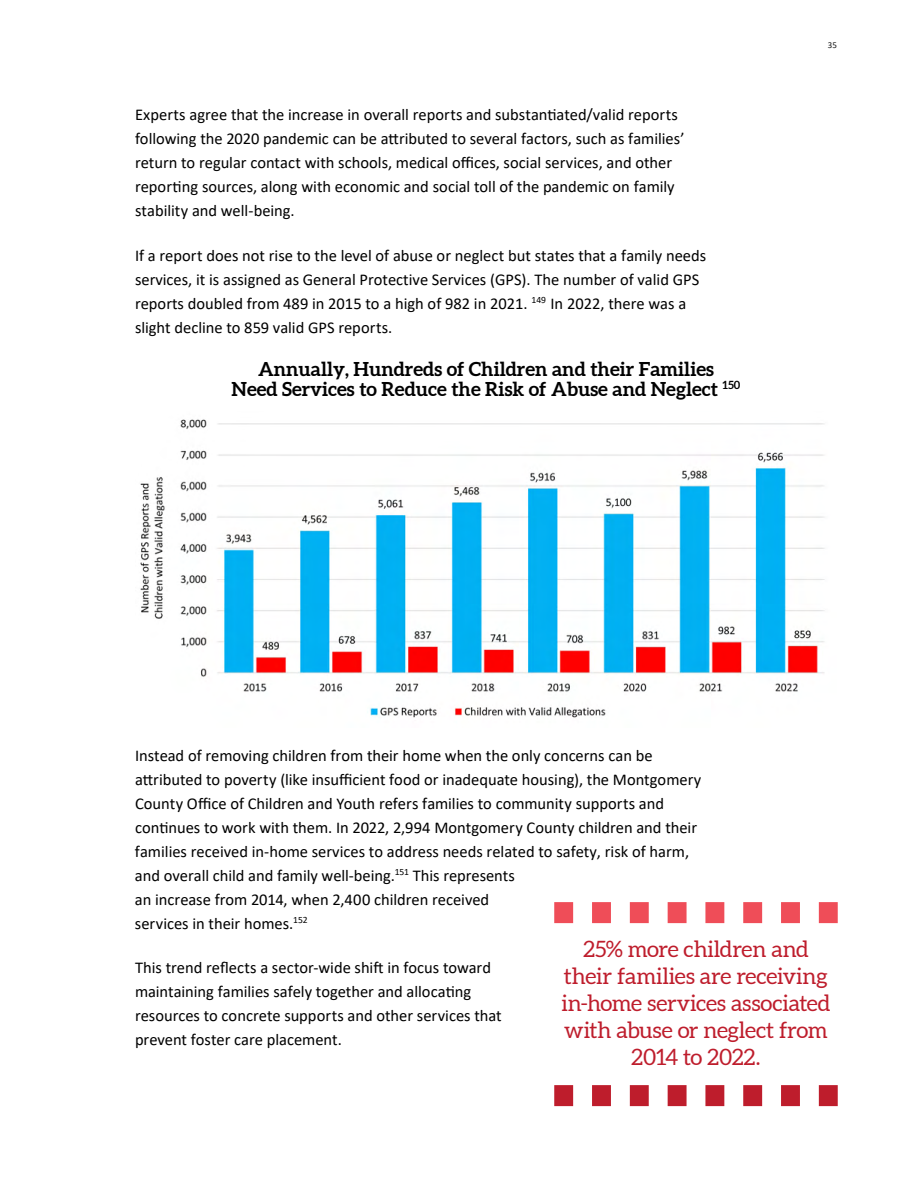
<style>
.page{position:relative;width:918px;height:1188px;background:#fff}
.page>*{position:absolute;margin:0;border:0;box-sizing:border-box;transform-origin:0 0}
.HE_Sidebar__Callout{font:22.5px/27px "Aleo";letter-spacing:-.01em;color:#be1d2c;text-align:center}
.t1{font:700 19.5px "Aleo";color:#000}
.t2{font:16.5px/24px "Calibri";color:#000}
.t3{font:9px "Calibri";color:#191919}
</style>
<div class="page">
<img style="left:140px;top:419px;width:685px;height:299px">
<svg style="left:554px;top:902px;width:284px;height:21px"></svg>
<svg style="left:554px;top:1085px;width:284px;height:21px"></svg>
<p class="t2" style="left:135px;top:102px;width:551px">Experts agree that the increase in overall reports and substantiated/valid reports following the 2020 pandemic can be attributed to several factors, such as families’ return to regular contact with schools, medical offices, social services, and other reporting sources, along with economic and social toll of the pandemic on family stability and well-being.</p>
<p class="t2" style="left:135px;top:243px;width:573px">If a report does not rise to the level of abuse or neglect but states that a family needs services, it is assigned as General Protective Services (GPS). The number of valid GPS reports doubled from 489 in 2015 to a high of 982 in 2021. <sup>149</sup> In 2022, there was a slight decline to 859 valid GPS reports.</p>
<p class="t1" style="left:258px;top:356px;width:458px">Annually, Hundreds of Children and their Families</p>
<p class="t1" style="left:232px;top:377px;width:510px">Need Services to Reduce the Risk of Abuse and Neglect <sup>150</sup></p>
<p class="t3" style="left:828px;top:38px;width:11px">35</p>
<p class="t2" style="left:135px;top:743px;width:568px">Instead of removing children from their home when the only concerns can be attributed to poverty (like insufficient food or inadequate housing), the Montgomery County Office of Children and Youth refers families to community supports and continues to work with them. In 2022, 2,994 Montgomery County children and their families received in-home services to address needs related to safety, risk of harm, and overall child and family well-being.<sup>151</sup> This represents<br>an increase from 2014, when 2,400 children received<br>services in their homes.<sup>152</sup></p>
<p class="t2" style="left:135px;top:955px;width:368px">This trend reflects a sector-wide shift in focus toward maintaining families safely together and allocating resources to concrete supports and other services that prevent foster care placement.</p>
<p class="HE_Sidebar__Callout" style="left:561px;top:936px;width:271px">25% more children and their families are receiving in-home services associated with abuse or neglect from<br>2014 to 2022.</p>
</div>
